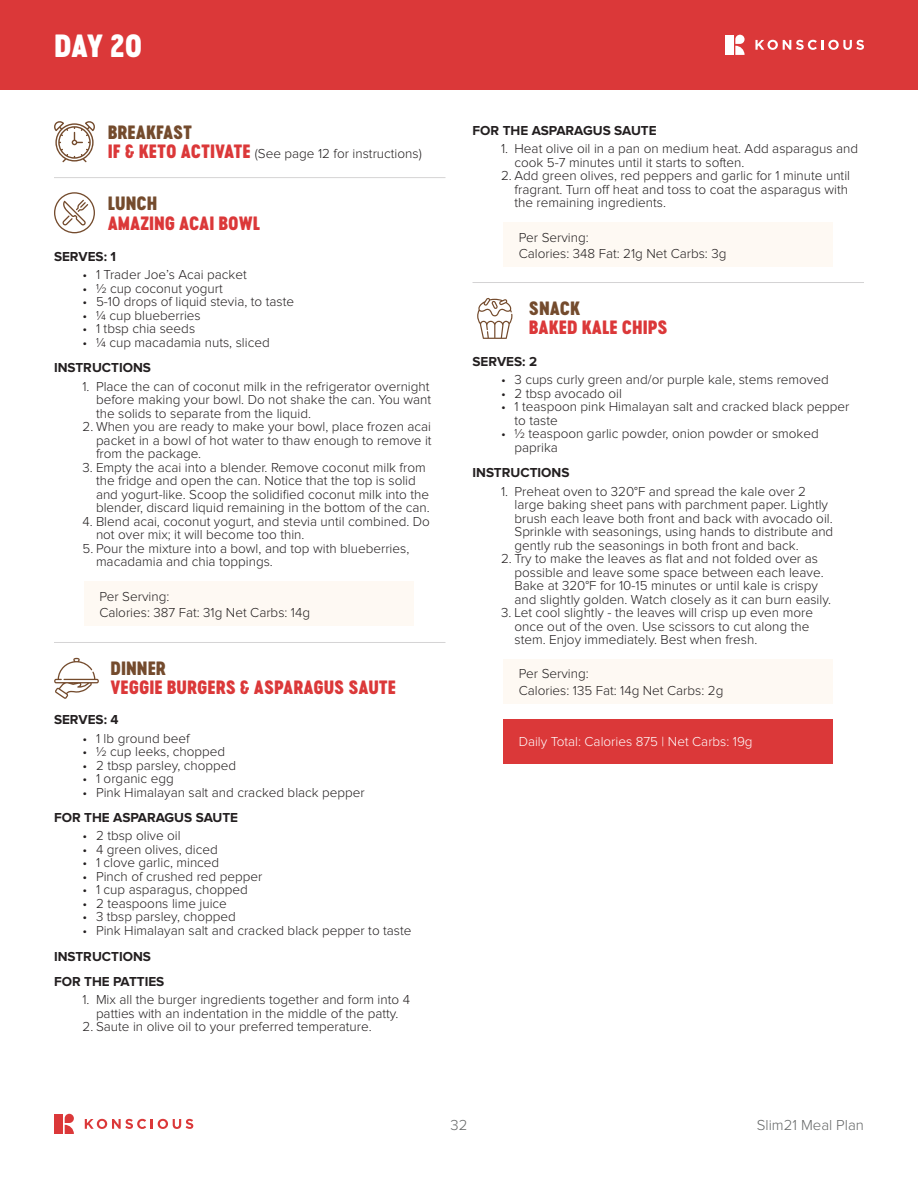
<style>
.page{position:relative;width:918px;height:1188px;background:#fff}
.page>*{position:absolute;margin:0;border:0;box-sizing:border-box;transform-origin:0 0}
.t1{font:30px "Cervo Neue Black Neue";color:#fff}
.t2{font:18px/19.5px "Cervo Neue Black Neue";color:#db3839}
.t3{font:18px "Cervo Neue Black Neue";color:#744b2d}
.t4{font:300 15px "Proxima Nova";color:#656767}
.t5{font:300 13.5px/13.5px "Proxima Nova";color:#231f20}
.t6{font:700 13.5px "Proxima Nova";color:#231f20}
.t7{font:300 13.5px "Proxima Nova";color:#fff}
.s1{font-family:"Cervo Neue Black Neue";font-weight:400;font-size:18px;color:#db3839}
.s2{color:#744b2d}
</style>
<div class="page">
<svg style="left:85px;top:1119px;width:108px;height:10px"></svg>
<div style="left:54px;top:1114px;width:9px;height:20px;background:#db3839"></div>
<svg style="left:65px;top:1125px;width:9px;height:9px"></svg>
<div style="left:65px;top:1114px;width:9px;height:9px;background:#db3839;border-radius:5px"></div>
<svg style="left:54px;top:121px;width:41px;height:41px"></svg>
<div style="left:84px;top:581px;width:330px;height:45px;background:#fef9f3"></div>
<div style="left:0;top:0;width:918px;height:90px;background:#db3839"></div>
<svg style="left:54px;top:192px;width:41px;height:41px"></svg>
<hr style="left:54px;top:177px;width:392px;height:1px;background:#231f20">
<svg style="left:755px;top:40px;width:109px;height:10px"></svg>
<div style="left:725px;top:35px;width:9px;height:20px;background:#fff"></div>
<svg style="left:735px;top:46px;width:10px;height:9px"></svg>
<div style="left:735px;top:35px;width:10px;height:9px;background:#fff;border-radius:5px"></div>
<hr style="left:54px;top:642px;width:392px;height:1px;background:#231f20">
<svg style="left:54px;top:658px;width:45px;height:41px"></svg>
<svg style="left:477px;top:298px;width:35px;height:41px"></svg>
<div style="left:503px;top:659px;width:330px;height:45px;background:#fef9f3"></div>
<div style="left:503px;top:719px;width:330px;height:44px;background:#db3839"></div>
<div style="left:503px;top:222px;width:330px;height:45px;background:#fef9f3"></div>
<hr style="left:472px;top:282px;width:392px;height:1px;background:#231f20">
<p class="t1" style="left:54px;top:24px;width:90px">DAY 20</p>
<p class="t3" style="left:108px;top:119px;width:86px">BREAKFAST</p>
<p class="t5" style="left:108px;top:148px;width:315px"><span class="s1">IF &amp; KETO ACTIVATE</span> (See page 12 for instructions)</p>
<p class="t2" style="left:108px;top:194px;width:154px"><span class="s2">LUNCH<br></span>AMAZING ACAI BOWL</p>
<p class="t6" style="left:54px;top:249px;width:64px">SERVES: 1</p>
<p class="t5" style="left:82px;top:269px;width:166px">• 1 Trader Joe’s Acai packet</p>
<p class="t5" style="left:82px;top:282px;width:142px">• ½ cup coconut yogurt</p>
<p class="t5" style="left:82px;top:296px;width:213px">• 5-10 drops of liquid stevia, to taste</p>
<p class="t5" style="left:82px;top:309px;width:120px">• ¼ cup blueberries</p>
<p class="t5" style="left:82px;top:323px;width:114px">• 1 tbsp chia seeds</p>
<p class="t5" style="left:82px;top:336px;width:189px">• ¼ cup macadamia nuts, sliced</p>
<p class="t6" style="left:54px;top:360px;width:98px">INSTRUCTIONS</p>
<p class="t5" style="left:96px;top:380px;width:337px;text-indent:-14px">1. Place the can of coconut milk in the refrigerator overnight before making your bowl. Do not shake the can. You want the solids to separate from the liquid.</p>
<p class="t5" style="left:96px;top:420px;width:337px;text-align:justify;text-indent:-14px">2. When you are ready to make your bowl, place frozen acai packet in a bowl of hot water to thaw enough to remove it from the package.</p>
<p class="t5" style="left:96px;top:461px;width:335px;text-indent:-14px">3. Empty the acai into a blender. Remove coconut milk from the fridge and open the can. Notice that the top is solid and yogurt-like. Scoop the solidified coconut milk into the blender, discard liquid remaining in the bottom of the can.</p>
<p class="t5" style="left:96px;top:515px;width:335px;text-indent:-14px">4. Blend acai, coconut yogurt, and stevia until combined. Do not over mix; it will become too thin.</p>
<p class="t5" style="left:96px;top:542px;width:315px;text-indent:-14px">5. Pour the mixture into a bowl, and top with blueberries, macadamia and chia toppings.</p>
<p class="t5" style="left:99px;top:588px;width:212px;line-height:16.5px">Per Serving:<br>Calories: 387 Fat: 31g Net Carbs: 14g</p>
<p class="t2" style="left:111px;top:658px;width:287px"><span class="s2">DINNER<br></span>VEGGIE BURGERS &amp; ASPARAGUS SAUTE</p>
<p class="t6" style="left:54px;top:712px;width:66px">SERVES: 4</p>
<p class="t5" style="left:82px;top:732px;width:109px">• 1 lb ground beef</p>
<p class="t5" style="left:82px;top:745px;width:144px">• ½ cup leeks, chopped</p>
<p class="t5" style="left:82px;top:759px;width:155px">• 2 tbsp parsley, chopped</p>
<p class="t5" style="left:82px;top:772px;width:93px">• 1 organic egg</p>
<p class="t5" style="left:82px;top:786px;width:284px">• Pink Himalayan salt and cracked black pepper</p>
<p class="t6" style="left:54px;top:810px;width:186px">FOR THE ASPARAGUS SAUTE</p>
<p class="t5" style="left:82px;top:830px;width:100px">• 2 tbsp olive oil</p>
<p class="t5" style="left:82px;top:843px;width:137px">• 4 green olives, diced</p>
<p class="t5" style="left:82px;top:857px;width:138px">• 1 clove garlic, minced</p>
<p class="t5" style="left:82px;top:870px;width:181px">• Pinch of crushed red pepper</p>
<p class="t5" style="left:82px;top:884px;width:167px">• 1 cup asparagus, chopped</p>
<p class="t5" style="left:82px;top:897px;width:146px">• 2 teaspoons lime juice</p>
<p class="t5" style="left:82px;top:911px;width:155px">• 3 tbsp parsley, chopped</p>
<p class="t5" style="left:82px;top:924px;width:331px">• Pink Himalayan salt and cracked black pepper to taste</p>
<p class="t6" style="left:54px;top:948px;width:98px">INSTRUCTIONS</p>
<p class="t5" style="left:82px;top:994px;width:329px;text-align:center">1. Mix all the burger ingredients together and form into 4 patties with an indentation in the middle of the patty.</p>
<p class="t5" style="left:82px;top:1021px;width:291px">2. Saute in olive oil to your preferred temperature.</p>
<p class="t6" style="left:54px;top:974px;width:112px">FOR THE PATTIES</p>
<p class="t6" style="left:472px;top:123px;width:186px">FOR THE ASPARAGUS SAUTE</p>
<p class="t5" style="left:514px;top:143px;width:345px;text-indent:-14px">1. Heat olive oil in a pan on medium heat. Add asparagus and cook 5-7 minutes until it starts to soften.</p>
<p class="t5" style="left:514px;top:170px;width:337px;text-indent:-14px">2. Add green olives, red peppers and garlic for 1 minute until fragrant. Turn off heat and toss to coat the asparagus with the remaining ingredients.</p>
<p class="t5" style="left:519px;top:230px;width:209px;line-height:16.5px">Per Serving:<br>Calories: 348 Fat: 21g Net Carbs: 3g</p>
<p class="t2" style="left:529px;top:298px;width:140px"><span class="s2">SNACK<br></span>BAKED KALE CHIPS</p>
<p class="t6" style="left:472px;top:354px;width:66px">SERVES: 2</p>
<p class="t5" style="left:501px;top:374px;width:329px">• 3 cups curly green and/or purple kale, stems removed</p>
<p class="t5" style="left:501px;top:387px;width:122px">• 2 tbsp avocado oil</p>
<p class="t5" style="left:514px;top:401px;width:336px;text-indent:-14px">• 1 teaspoon pink Himalayan salt and cracked black pepper to taste</p>
<p class="t5" style="left:514px;top:428px;width:306px;text-indent:-14px">• ½ teaspoon garlic powder, onion powder or smoked paprika</p>
<p class="t6" style="left:472px;top:465px;width:98px">INSTRUCTIONS</p>
<p class="t5" style="left:514px;top:485px;width:320px;text-indent:-14px">1. Preheat oven to 320°F and spread the kale over 2 large baking sheet pans with parchment paper. Lightly brush each leave both front and back with avocado oil.<br>Sprinkle with seasonings, using hands to distribute and gently rub the seasonings in both front and back.</p>
<p class="t5" style="left:514px;top:552px;width:318px;text-indent:-14px">2. Try to make the leaves as flat and not folded over as possible and leave some space between each leave.<br>Bake at 320°F for 10-15 minutes or until kale is crispy and slightly golden. Watch closely as it can burn easily.</p>
<p class="t5" style="left:514px;top:606px;width:300px;text-indent:-14px">3. Let cool slightly - the leaves will crisp up even more once out of the oven. Use scissors to cut along the stem. Enjoy immediately. Best when fresh.</p>
<p class="t5" style="left:519px;top:666px;width:206px;line-height:16.5px">Per Serving:<br>Calories: 135 Fat: 14g Net Carbs: 2g</p>
<p class="t7" style="left:519px;top:736px;width:235px">Daily Total: Calories 875 | Net Carbs: 19g</p>
<p class="t4" style="left:451px;top:1118px;width:18px">32</p>
<p class="t4" style="left:757px;top:1118px;width:109px">Slim21 Meal Plan</p>
</div>
